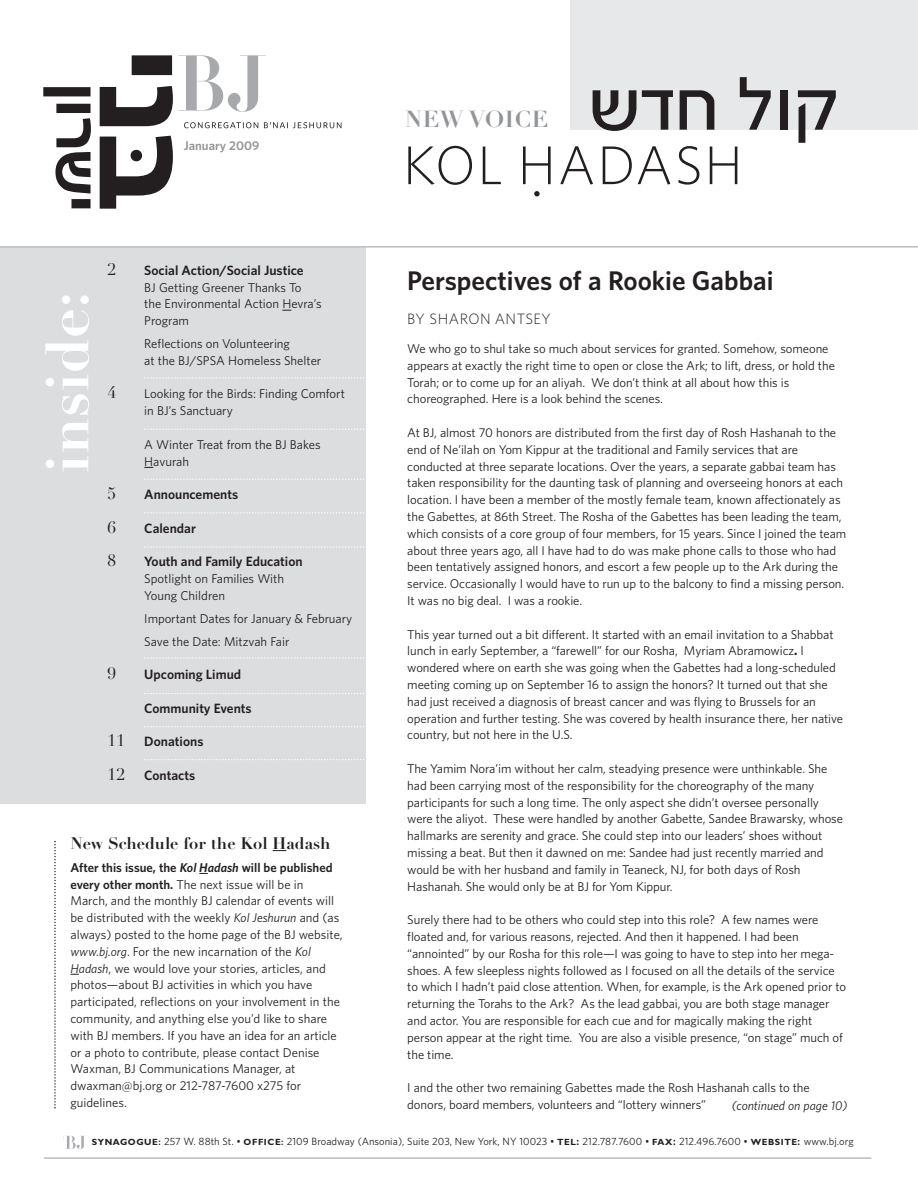
<style>
.page{position:relative;width:918px;height:1188px;background:#fff}
.page>*{position:absolute;margin:0;border:0;box-sizing:border-box;transform-origin:0 0}
.t1{font:81px "Kastel D";letter-spacing:.03em;color:#231f20}
.t2{font:700 59.55px "Didot LH";color:#fff}
.t3{font:300 54.6px "Whitney";letter-spacing:.03em;color:#231f20}
.t4{font:50.7px "Didot LH";color:#231f20}
.t5{font:600 27px "Whitney";color:#231f20}
.t6{font:700 22.8px "Didot LH";letter-spacing:.03em;color:#939598}
.t7{font:700 16.5px "Didot LH";color:#231f20}
.t8{font:16.5px "Didot LH";color:#231f20}
.t9{font:300 15px "Whitney";letter-spacing:.03em;color:#231f20}
.t10{font:600 13.5px "Whitney";color:#231f20}
.t11{font:12.75px/16.8px "Whitney";letter-spacing:-.005em;color:#231f20}
.t12{font:italic 12.75px "Whitney";color:#231f20}
.t13{font:600 12.75px "Whitney";color:#939598}
.t14{font:10.5px "Whitney";letter-spacing:.005em;color:#231f20}
.s1{font-family:"Didot LH";font-weight:400;font-size:16.5px}
.s2{font-weight:700}
.s3{font-weight:600}
.s4{font-weight:600;font-style:italic}
.s5{font-style:italic}
.s6{font-family:"Gill Sans";font-weight:700;font-size:9px}
.s7{font-weight:600;font-size:9px}
</style>
<div class="page">
<div style="left:0;top:248px;width:366px;height:556px;background:#dcdddf"></div>
<div style="left:570px;top:0;width:348px;height:130px;background:#e7e8e9"></div>
<svg style="left:144px;top:478px;width:220px;height:2px"></svg>
<svg style="left:144px;top:377px;width:220px;height:2px"></svg>
<svg style="left:144px;top:428px;width:220px;height:2px"></svg>
<svg style="left:144px;top:512px;width:220px;height:2px"></svg>
<svg style="left:144px;top:726px;width:220px;height:2px"></svg>
<svg style="left:144px;top:759px;width:220px;height:1px"></svg>
<svg style="left:100px;top:55px;width:242px;height:154px"></svg>
<svg style="left:43px;top:87px;width:48px;height:121px"></svg>
<hr style="left:44px;top:1157px;width:827px;height:2px;background:#bcbdc0">
<svg style="left:66px;top:1136px;width:18px;height:13px"></svg>
<hr style="left:0;top:246px;width:918px;height:2px;background:#bcbdc0">
<svg style="left:144px;top:657px;width:220px;height:2px"></svg>
<svg style="left:144px;top:546px;width:220px;height:2px"></svg>
<svg style="left:144px;top:693px;width:220px;height:1px"></svg>
<svg style="left:273px;top:850px;width:13px;height:1px"></svg>
<svg style="left:54px;top:841px;width:2px;height:267px"></svg>
<p class="t13" style="left:184px;top:138px;width:77px">January 2009</p>
<h3 class="t6" style="left:405px;top:111px;width:145px">NEW VOICE</h3>
<h1 class="t1" style="left:593px;top:63px;width:250px">asj kue</h1>
<h3 class="t3" style="left:403px;top:133px;width:341px">KOL HADASH</h3>
<h3 class="t4" style="left:530px;top:160px;width:16px">.</h3>
<p class="t8" style="left:108px;top:263px;width:10px">2</p>
<p class="t10" style="left:144px;top:262px;width:161px">Social Action/Social Justice</p>
<p class="t11" style="left:144px;top:279px;width:179px">BJ Getting Greener Thanks To the Environmental Action Hevra’s<br>Program</p>
<p class="t11" style="left:144px;top:335px;width:179px">Reflections on Volunteering<br>at the BJ/SPSA Homeless Shelter</p>
<p class="t8" style="left:108px;top:387px;width:10px">4</p>
<p class="t11" style="left:144px;top:386px;width:202px">Looking for the Birds: Finding Comfort in BJ’s Sanctuary</p>
<p class="t11" style="left:144px;top:436px;width:178px">A Winter Treat from the BJ Bakes<br>Havurah</p>
<p class="t8" style="left:108px;top:488px;width:10px">5</p>
<p class="t10" style="left:144px;top:487px;width:95px">Announcements</p>
<p class="t8" style="left:108px;top:521px;width:10px">6</p>
<p class="t10" style="left:144px;top:520px;width:53px">Calendar</p>
<p class="t8" style="left:108px;top:555px;width:10px">8</p>
<p class="t10" style="left:144px;top:554px;width:160px">Youth and Family Education</p>
<p class="t11" style="left:144px;top:570px;width:141px">Spotlight on Families With<br>Young Children</p>
<p class="t11" style="left:144px;top:607px;width:209px;line-height:22.8px">Important Dates for January &amp; February<br>Save the Date: Mitzvah Fair</p>
<p class="t8" style="left:108px;top:668px;width:10px">9</p>
<p class="t10" style="left:144px;top:667px;width:98px">Upcoming Limud</p>
<p class="t10" style="left:144px;top:700px;width:109px">Community Events</p>
<p class="t10" style="left:108px;top:734px;width:97px"><span class="s1">11</span> Donations</p>
<p class="t10" style="left:108px;top:768px;width:89px"><span class="s1">12</span> Contacts</p>
<h3 class="t5" style="left:407px;top:265px;width:368px">Perspectives of a Rookie Gabbai</h3>
<p class="t9" style="left:407px;top:310px;width:145px">BY SHARON ANTSEY</p>
<h2 class="t2" style="left:46px;top:474px;width:184px;rotate:-90deg">inside:</h2>
<p class="t11" style="left:407px;top:340px;width:429px">We who go to shul take so much about services for granted. Somehow, someone appears at exactly the right time to open or close the Ark; to lift, dress, or hold the Torah; or to come up for an aliyah. We don’t think at all about how this is choreographed. Here is a look behind the scenes.</p>
<p class="t11" style="left:407px;top:424px;width:440px">At BJ, almost 70 honors are distributed from the first day of Rosh Hashanah to the end of Ne’ilah on Yom Kippur at the traditional and Family services that are conducted at three separate locations. Over the years, a separate gabbai team has taken responsibility for the daunting task of planning and overseeing honors at each location. I have been a member of the mostly female team, known affectionately as the Gabettes, at 86th Street. The Rosha of the Gabettes has been leading the team, which consists of a core group of four members, for 15 years. Since I joined the team about three years ago, all I have had to do was make phone calls to those who had been tentatively assigned honors, and escort a few people up to the Ark during the service. Occasionally I would have to run up to the balcony to find a missing person.<br>It was no big deal. I was a rookie.</p>
<p class="t11" style="left:407px;top:626px;width:437px">This year turned out a bit different. It started with an email invitation to a Shabbat lunch in early September, a “farewell” for our Rosha, Myriam Abramowicz<span class="s2">.</span> I wondered where on earth she was going when the Gabettes had a long-scheduled meeting coming up on September 16 to assign the honors? It turned out that she had just received a diagnosis of breast cancer and was flying to Brussels for an operation and further testing. She was covered by health insurance there, her native country, but not here in the U.S.</p>
<p class="t11" style="left:407px;top:760px;width:437px">The Yamim Nora’im without her calm, steadying presence were unthinkable. She had been carrying most of the responsibility for the choreography of the many participants for such a long time. The only aspect she didn’t oversee personally were the aliyot. These were handled by another Gabette, Sandee Brawarsky, whose hallmarks are serenity and grace. She could step into our leaders’ shoes without missing a beat. But then it dawned on me: Sandee had just recently married and would be with her husband and family in Teaneck, NJ, for both days of Rosh Hashanah. She would only be at BJ for Yom Kippur.</p>
<p class="t11" style="left:407px;top:911px;width:440px">Surely there had to be others who could step into this role? A few names were floated and, for various reasons, rejected. And then it happened. I had been “annointed” by our Rosha for this role—I was going to have to step into her mega&shy;shoes. A few sleepless nights followed as I focused on all the details of the service to which I hadn’t paid close attention. When, for example, is the Ark opened prior to returning the Torahs to the Ark? As the lead gabbai, you are both stage manager and actor. You are responsible for each cue and for magically making the right person appear at the right time. You are also a visible presence, “on stage” much of the time.</p>
<p class="t11" style="left:407px;top:1079px;width:404px">I and the other two remaining Gabettes made the Rosh Hashanah calls to the donors, board members, volunteers and “lottery winners”</p>
<p class="t7" style="left:70px;top:837px;width:262px">New Schedule for the Kol Hadash</p>
<p class="t11" style="left:70px;top:859px;width:274px"><span class="s3">After this issue, the</span> <span class="s4">Kol Hadash</span> <span class="s3">will be published every other month.</span> The next issue will be in March, and the monthly BJ calendar of events will be distributed with the weekly <span class="s5">Kol Jeshurun</span> and (as always) posted to the home page of the BJ website, <span class="s5">www.bj.org</span>. For the new incarnation of the <span class="s5">Kol Hadash</span>, we would love your stories, articles, and photos—about BJ activities in which you have participated, reflections on your involvement in the community, and anything else you’d like to share with BJ members. If you have an idea for an article or a photo to contribute, please contact Denise Waxman, BJ Communications Manager, at dwaxman@bj.org or 212-787-7600 x275 for guidelines.</p>
<p class="t12" style="left:732px;top:1098px;width:117px">(continued on page 10)</p>
<p class="t14" style="left:92px;top:1136px;width:763px"><span class="s6">SYNAGOGUE</span><span class="s7">:</span> 257 W. 88th St. • <span class="s6">OFFICE</span><span class="s7">:</span> 2109 Broadway (Ansonia), Suite 203, New York, NY 10023 • <span class="s6">TEL</span><span class="s3">:</span> 212.787.7600 • <span class="s6">FAX</span><span class="s3">:</span> 212.496.7600 • <span class="s6">WEBSITE</span><span class="s3">:</span> www.bj.org</p>
</div>
